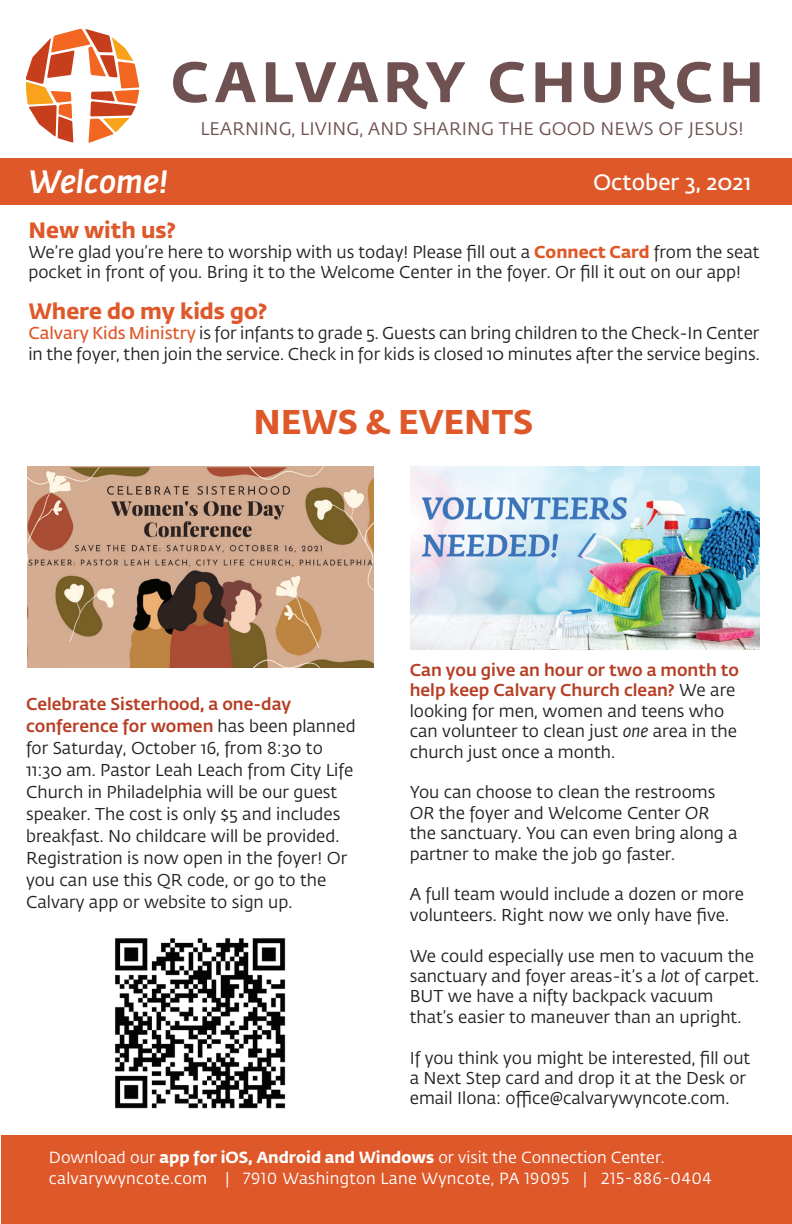
<style>
.page{position:relative;width:792px;height:1224px;background:#fff}
.page>*{position:absolute;margin:0;border:0;box-sizing:border-box;transform-origin:0 0}
.t1{font:700 34px "Fedra Sans Std";color:#de582a}
.t2{font:italic 500 32px "Fedra Sans Std";color:#fff}
.t3{font:700 22px "Fedra Sans Std";color:#de582a}
.t4{font:600 22px "Fedra Sans Std";color:#fff}
.t5{font:18px "Fedra Sans Std";letter-spacing:.01em;color:#6f5152}
.t6{font:17px/20.4px "Fedra Sans Std";color:#231f20}
.t7{font:16px "Fedra Sans Std";letter-spacing:.02em;color:#fff}
.t8{font:16px "Fedra Sans Std";color:#fff}
.s1{font-weight:700;color:#de582a}
.s2{font-weight:600;color:#de582a}
.s3{font-weight:500;color:#b73e25}
.s4{font-style:italic}
.s5{font-weight:700}
</style>
<div class="page">
<div style="left:0;top:159px;width:792px;height:46px;background:#de582a"></div>
<svg style="left:215px;top:62px;width:41px;height:40px"></svg>
<svg style="left:266px;top:62px;width:112px;height:40px"></svg>
<svg style="left:388px;top:62px;width:77px;height:47px"></svg>
<svg style="left:173px;top:62px;width:34px;height:41px"></svg>
<svg style="left:26px;top:29px;width:113px;height:114px"></svg>
<svg style="left:535px;top:62px;width:37px;height:40px"></svg>
<svg style="left:724px;top:62px;width:36px;height:40px"></svg>
<svg style="left:490px;top:62px;width:34px;height:41px"></svg>
<svg style="left:584px;top:62px;width:37px;height:41px"></svg>
<svg style="left:634px;top:62px;width:77px;height:47px"></svg>
<div style="left:1px;top:1135px;width:791px;height:89px;background:#de582a"></div>
<img style="left:27px;top:467px;width:346px;height:201px">
<img style="left:115px;top:938px;width:171px;height:171px">
<img style="left:410px;top:467px;width:350px;height:183px">
<p class="t5" style="left:200px;top:118px;width:545px">LEARNING, LIVING, AND SHARING THE GOOD NEWS OF JESUS!</p>
<h2 class="t2" style="left:28px;top:161px;width:142px">Welcome!</h2>
<p class="t4" style="left:593px;top:169px;width:160px">October 3, 2021</p>
<p class="t3" style="left:28px;top:216px;width:149px">New with us?</p>
<p class="t6" style="left:28px;top:242px;width:733px">We’re glad you’re here to worship with us today! Please fill out a <span class="s1">Connect Card</span> from the seat pocket in front of you. Bring it to the Welcome Center in the foyer. Or fill it out on our app!</p>
<p class="t3" style="left:28px;top:297px;width:241px">Where do my kids go?</p>
<p class="t6" style="left:28px;top:323px;width:733px"><span class="s2">Calvary Kids Ministry</span> is for infants to grade 5. Guests can bring children to the Check-In Center in the foyer, then join the service. Check in for kids is closed 10 minutes after the service begins.</p>
<h1 class="t1" style="left:253px;top:400px;width:281px">NEWS &amp; EVENTS</h1>
<p class="t6" style="left:26px;top:693px;width:331px;line-height:22px"><span class="s3">Celebrate Sisterhood, a one-day conference for women</span> has been planned for Saturday, October 16, from 8:30 to 11:30 am. Pastor Leah Leach from City Life Church in Philadelphia will be our guest speaker. The cost is only $5 and includes breakfast. No childcare will be provided.<br>Registration is now open in the foyer! Or you can use this QR code, or go to the Calvary app or website to sign up.</p>
<p class="t6" style="left:410px;top:660px;width:331px"><span class="s3">Can you give an hour or two a month to help keep Calvary Church clean?</span> We are looking for men, women and teens who can volunteer to clean just <span class="s4">one</span> area in the church just once a month.</p>
<p class="t6" style="left:410px;top:783px;width:329px">You can choose to clean the restrooms <span class="s4">OR</span> the foyer and Welcome Center <span class="s4">OR </span>the sanctuary. You can even bring along a partner to make the job go faster.</p>
<p class="t6" style="left:410px;top:885px;width:336px">A full team would include a dozen or more volunteers. Right now we only have five.</p>
<p class="t6" style="left:410px;top:946px;width:351px">We could especially use men to vacuum the sanctuary and foyer areas-it’s a <span class="s4">lot</span> of carpet.<br>BUT we have a nifty backpack vacuum that’s easier to maneuver than an upright.</p>
<p class="t6" style="left:410px;top:1048px;width:342px">If you think you might be interested, fill out a Next Step card and drop it at the Desk or email Ilona: office@calvarywyncote.com.</p>
<p class="t8" style="left:49px;top:1148px;width:617px">Download our <span class="s5">app for iOS, Android and Windows</span> or visit the Connection Center.</p>
<p class="t7" style="left:49px;top:1169px;width:664px">calvarywyncote.com | 7910 Washington Lane Wyncote, PA 19095 | 215-886-0404</p>
</div>
